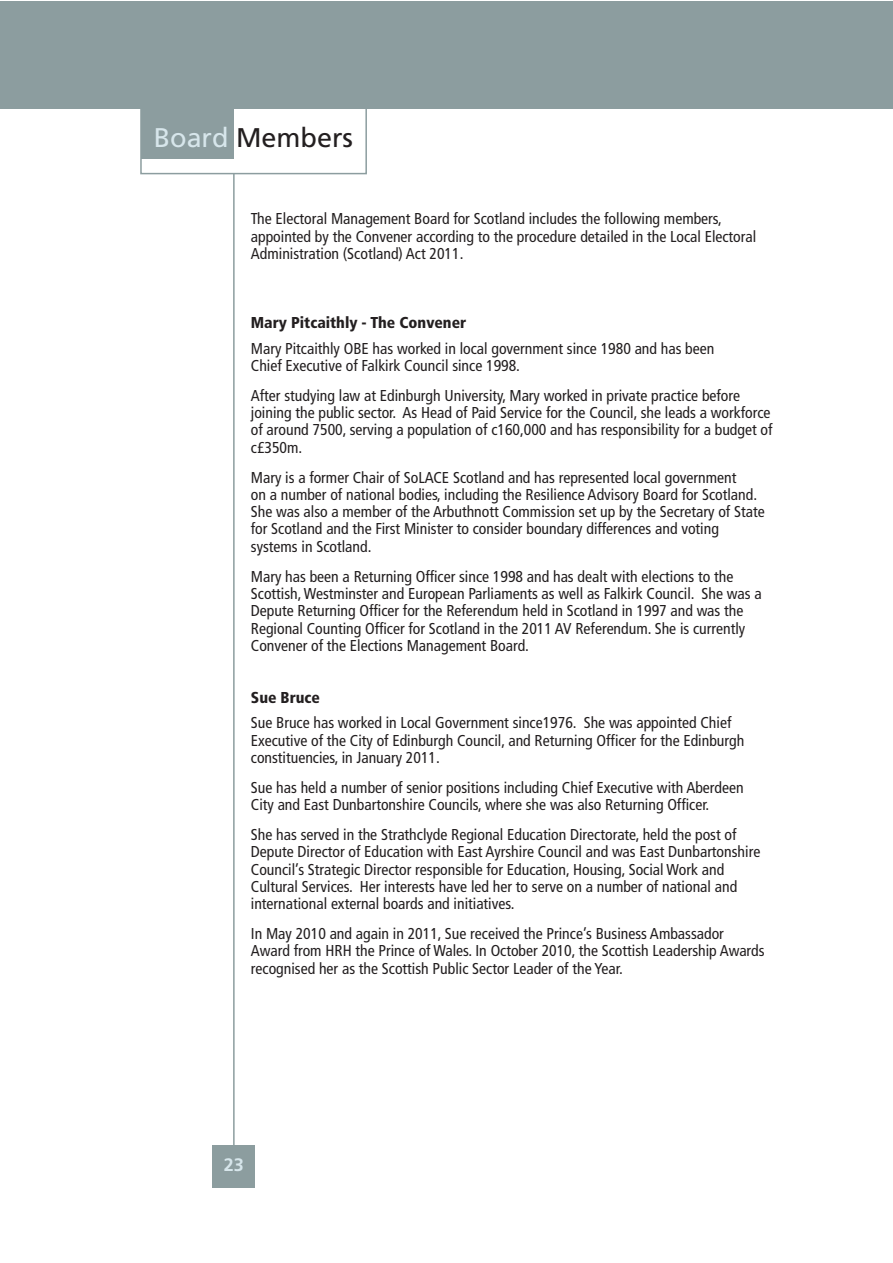
<style>
.page{position:relative;width:893px;height:1263px;background:#fff}
.page>*{position:absolute;margin:0;border:0;box-sizing:border-box;transform-origin:0 0}
.t1{font:27px "Frutiger LT";color:#231f20}
.t2{font:700 18px "Frutiger LT";color:#d7e6eb}
.t3{font:condensed 15.75px/17.2px "Frutiger LT";color:#231f20}
.t4{font:900 condensed 15.75px "Frutiger LT";color:#231f20}
.s1{color:#d7e6eb}
</style>
<div class="page">
<hr style="left:233px;top:173px;width:2px;height:988px;background:#8c9d9f">
<div style="left:213px;top:1145px;width:42px;height:42px;background:#8c9d9f"></div>
<div style="left:0;top:1px;width:892px;height:107px;background:#8c9d9f"></div>
<div style="left:141px;top:98px;width:93px;height:61px;background:#8c9d9f"></div>
<div style="left:140px;top:105px;width:227px;height:69px;border:2px solid #8c9d9f"></div>
<h1 class="t1" style="left:154px;top:121px;width:201px"><span class="s1">Board</span> Members</h1>
<p class="t3" style="left:251px;top:210px;width:507px">The Electoral Management Board for Scotland includes the following members, appointed by the Convener according to the procedure detailed in the Local Electoral<br>Administration (Scotland) Act 2011.</p>
<p class="t4" style="left:251px;top:313px;width:217px">Mary Pitcaithly - The Convener</p>
<p class="t3" style="left:251px;top:340px;width:465px">Mary Pitcaithly OBE has worked in local government since 1980 and has been<br>Chief Executive of Falkirk Council since 1998.</p>
<p class="t3" style="left:251px;top:387px;width:523px">After studying law at Edinburgh University, Mary worked in private practice before joining the public sector. As Head of Paid Service for the Council, she leads a workforce of around 7500, serving a population of c160,000 and has responsibility for a budget of c£350m.</p>
<p class="t3" style="left:251px;top:469px;width:515px">Mary is a former Chair of SoLACE Scotland and has represented local government<br>on a number of national bodies, including the Resilience Advisory Board for Scotland.<br>She was also a member of the Arbuthnott Commission set up by the Secretary of State for Scotland and the First Minister to consider boundary differences and voting systems in Scotland.</p>
<p class="t3" style="left:251px;top:568px;width:512px">Mary has been a Returning Officer since 1998 and has dealt with elections to the Scottish,Westminster and European Parliaments as well as Falkirk Council. She was a Depute Returning Officer for the Referendum held in Scotland in 1997 and was the Regional Counting Officer for Scotland in the 2011 AV Referendum. She is currently Convener of the Elections Management Board.</p>
<p class="t4" style="left:251px;top:687px;width:71px">Sue Bruce</p>
<p class="t3" style="left:251px;top:714px;width:495px">Sue Bruce has worked in Local Government since1976. She was appointed Chief<br>Executive of the City of Edinburgh Council, and Returning Officer for the Edinburgh constituencies, in January 2011.</p>
<p class="t3" style="left:251px;top:779px;width:494px">Sue has held a number of senior positions including Chief Executive with Aberdeen<br>City and East Dunbartonshire Councils, where she was also Returning Officer.</p>
<p class="t3" style="left:251px;top:826px;width:511px">She has served in the Strathclyde Regional Education Directorate, held the post of Depute Director of Education with East Ayrshire Council and was East Dunbartonshire Council’s Strategic Director responsible for Education, Housing, Social Work and Cultural Services. Her interests have led her to serve on a number of national and international external boards and initiatives.</p>
<p class="t3" style="left:251px;top:925px;width:515px">In May 2010 and again in 2011, Sue received the Prince’s Business Ambassador<br>Award from HRH the Prince of Wales. In October 2010, the Scottish Leadership Awards recognised her as the Scottish Public Sector Leader of the Year.</p>
<p class="t2" style="left:224px;top:1154px;width:21px">23</p>
</div>
